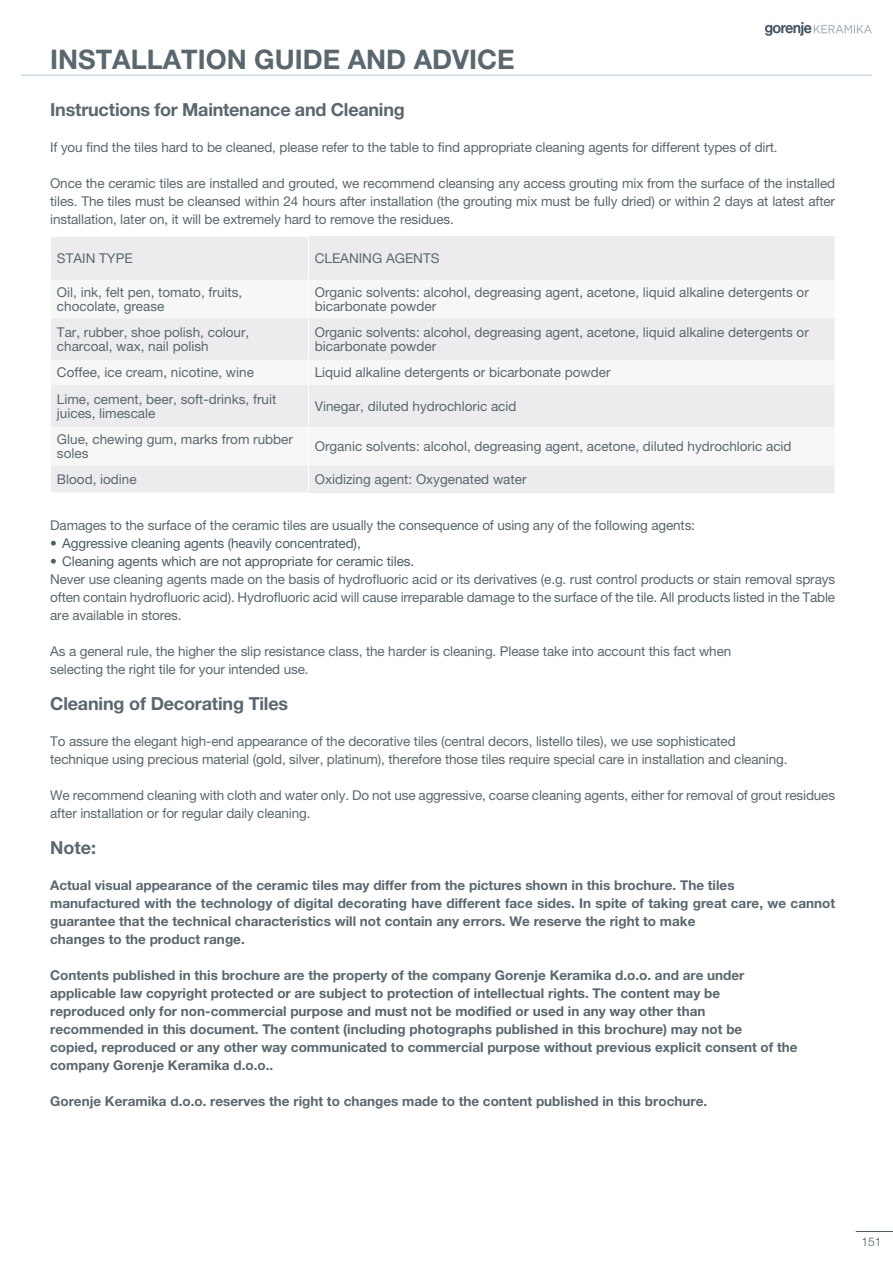
<style>
.page{position:relative;width:893px;height:1263px;background:#fff}
.page>*{position:absolute;margin:0;border:0;box-sizing:border-box;transform-origin:0 0}
.t1{font:700 27px "Helvetica Neue LT Pro";color:#5a676e}
.t2{font:700 18px "Helvetica Neue LT Pro";letter-spacing:-.01em;color:#5a676e}
.t3{font:13.5px/18px "Helvetica Neue LT Pro";letter-spacing:-.01em;color:#5a676e}
.t4{font:700 13.5px/18px "Helvetica Neue LT Pro";color:#5a676e}
.t5{font:13.5px "Helvetica Neue LT Pro";letter-spacing:-.01em;color:#4c5c65}
.t6{font:300 12px "Helvetica Neue LT Pro";color:#4c5c65}
</style>
<div class="page">
<hr style="left:856px;top:1231px;width:37px;height:1px;background:#4c5c65">
<img style="left:765px;top:23px;width:107px;height:13px">
<hr style="left:21px;top:74px;width:851px;height:2px;background:#cad8e1">
<div style="left:51px;top:237px;width:783px;height:41px;background:#ececee"></div>
<svg style="left:51px;top:320px;width:784px;height:173px;fill:#ececee"></svg>
<hr style="left:51px;top:278px;width:257px;height:2px;background:#ececee">
<hr style="left:309px;top:278px;width:526px;height:2px;background:#ececee">
<hr style="left:51px;top:318px;width:257px;height:2px;background:#ececee">
<hr style="left:309px;top:318px;width:526px;height:2px;background:#ececee">
<hr style="left:51px;top:359px;width:257px;height:1px;background:#ececee">
<hr style="left:309px;top:359px;width:526px;height:1px;background:#ececee">
<hr style="left:51px;top:385px;width:257px;height:2px;background:#ececee">
<hr style="left:309px;top:385px;width:526px;height:2px;background:#ececee">
<hr style="left:51px;top:425px;width:257px;height:2px;background:#ececee">
<hr style="left:309px;top:425px;width:526px;height:2px;background:#ececee">
<hr style="left:51px;top:465px;width:257px;height:2px;background:#ececee">
<hr style="left:309px;top:465px;width:526px;height:2px;background:#ececee">
<hr style="left:309px;top:236px;width:526px;height:1px;background:#ececee">
<hr style="left:309px;top:493px;width:526px;height:1px;background:#ececee">
<hr style="left:308px;top:237px;width:1px;height:42px;background:#fff">
<hr style="left:308px;top:319px;width:1px;height:40px;background:#fff">
<svg style="left:308px;top:359px;width:1px;height:27px"></svg>
<hr style="left:308px;top:386px;width:1px;height:40px;background:#fff">
<hr style="left:308px;top:426px;width:1px;height:40px;background:#fff">
<svg style="left:308px;top:466px;width:1px;height:26px"></svg>
<hr style="left:50px;top:492px;width:259px;height:1px;background:#fff">
<h1 class="t1" style="left:50px;top:43px;width:466px">INSTALLATION GUIDE AND ADVICE</h1>
<h2 class="t2" style="left:50px;top:98px;width:356px">Instructions for Maintenance and Cleaning</h2>
<p class="t3" style="left:50px;top:138px;width:729px">If you find the tiles hard to be cleaned, please refer to the table to find appropriate cleaning agents for different types of dirt.</p>
<p class="t3" style="left:50px;top:174px;width:786px;text-align:justify">Once the ceramic tiles are installed and grouted, we recommend cleansing any access grouting mix from the surface of the installed tiles. The tiles must be cleansed within 24 hours after installation (the grouting mix must be fully dried) or within 2 days at latest after installation, later on, it will be extremely hard to remove the residues.</p>
<p class="t3" style="left:57px;top:249px;width:77px">STAIN TYPE</p>
<p class="t3" style="left:315px;top:249px;width:126px">CLEANING AGENTS</p>
<p class="t3" style="left:57px;top:285px;width:187px;line-height:13.5px">Oil, ink, felt pen, tomato, fruits, chocolate, grease</p>
<p class="t3" style="left:315px;top:285px;width:496px;line-height:13.5px">Organic solvents: alcohol, degreasing agent, acetone, liquid alkaline detergents or bicarbonate powder</p>
<p class="t3" style="left:57px;top:326px;width:194px;line-height:13.5px">Tar, rubber, shoe polish, colour, charcoal, wax, nail polish</p>
<p class="t3" style="left:315px;top:326px;width:496px;line-height:13.5px">Organic solvents: alcohol, degreasing agent, acetone, liquid alkaline detergents or bicarbonate powder</p>
<p class="t3" style="left:57px;top:363px;width:199px">Coffee, ice cream, nicotine, wine</p>
<p class="t3" style="left:315px;top:363px;width:297px">Liquid alkaline detergents or bicarbonate powder</p>
<p class="t3" style="left:57px;top:392px;width:221px;line-height:13.5px">Lime, cement, beer, soft-drinks, fruit juices, limescale</p>
<p class="t3" style="left:315px;top:397px;width:203px">Vinegar, diluted hydrochloric acid</p>
<p class="t3" style="left:57px;top:433px;width:238px;line-height:13.5px">Glue, chewing gum, marks from rubber soles</p>
<p class="t3" style="left:315px;top:437px;width:478px">Organic solvents: alcohol, degreasing agent, acetone, diluted hydrochloric acid</p>
<p class="t3" style="left:57px;top:470px;width:81px">Blood, iodine</p>
<p class="t3" style="left:315px;top:470px;width:213px">Oxidizing agent: Oxygenated water</p>
<p class="t3" style="left:50px;top:516px;width:646px">Damages to the surface of the ceramic tiles are usually the consequence of using any of the following agents:</p>
<p class="t5" style="left:50px;top:535px;width:312px">• Aggressive cleaning agents (heavily concentrated),</p>
<p class="t5" style="left:50px;top:553px;width:365px">• Cleaning agents which are not appropriate for ceramic tiles.</p>
<p class="t3" style="left:50px;top:570px;width:786px;text-align:justify">Never use cleaning agents made on the basis of hydrofluoric acid or its derivatives (e.g. rust control products or stain removal sprays often contain hydrofluoric acid). Hydrofluoric acid will cause irreparable damage to the surface of the tile. All products listed in the Table are available in stores.</p>
<p class="t3" style="left:50px;top:642px;width:683px">As a general rule, the higher the slip resistance class, the harder is cleaning. Please take into account this fact when selecting the right tile for your intended use.</p>
<h2 class="t2" style="left:50px;top:692px;width:240px">Cleaning of Decorating Tiles</h2>
<p class="t3" style="left:50px;top:732px;width:739px">To assure the elegant high-end appearance of the decorative tiles (central decors, listello tiles), we use sophisticated technique using precious material (gold, silver, platinum), therefore those tiles require special care in installation and cleaning.</p>
<p class="t3" style="left:50px;top:786px;width:786px">We recommend cleaning with cloth and water only. Do not use aggressive, coarse cleaning agents, either for removal of grout residues after installation or for regular daily cleaning.</p>
<h2 class="t2" style="left:50px;top:836px;width:48px">Note:</h2>
<p class="t4" style="left:50px;top:875px;width:786px">Actual visual appearance of the ceramic tiles may differ from the pictures shown in this brochure. The tiles<br>manufactured with the technology of digital decorating have different face sides. In spite of taking great care, we cannot guarantee that the technical characteristics will not contain any errors. We reserve the right to make<br>changes to the product range.</p>
<p class="t4" style="left:50px;top:965px;width:749px">Contents published in this brochure are the property of the company Gorenje Keramika d.o.o. and are under applicable law copyright protected or are subject to protection of intellectual rights. The content may be reproduced only for non-commercial purpose and must not be modified or used in any way other than recommended in this document. The content (including photographs published in this brochure) may not be<br>copied, reproduced or any other way communicated to commercial purpose without previous explicit consent of the company Gorenje Keramika d.o.o..</p>
<p class="t4" style="left:50px;top:1091px;width:658px">Gorenje Keramika d.o.o. reserves the right to changes made to the content published in this brochure.</p>
<p class="t6" style="left:861px;top:1234px;width:22px">151</p>
</div>
